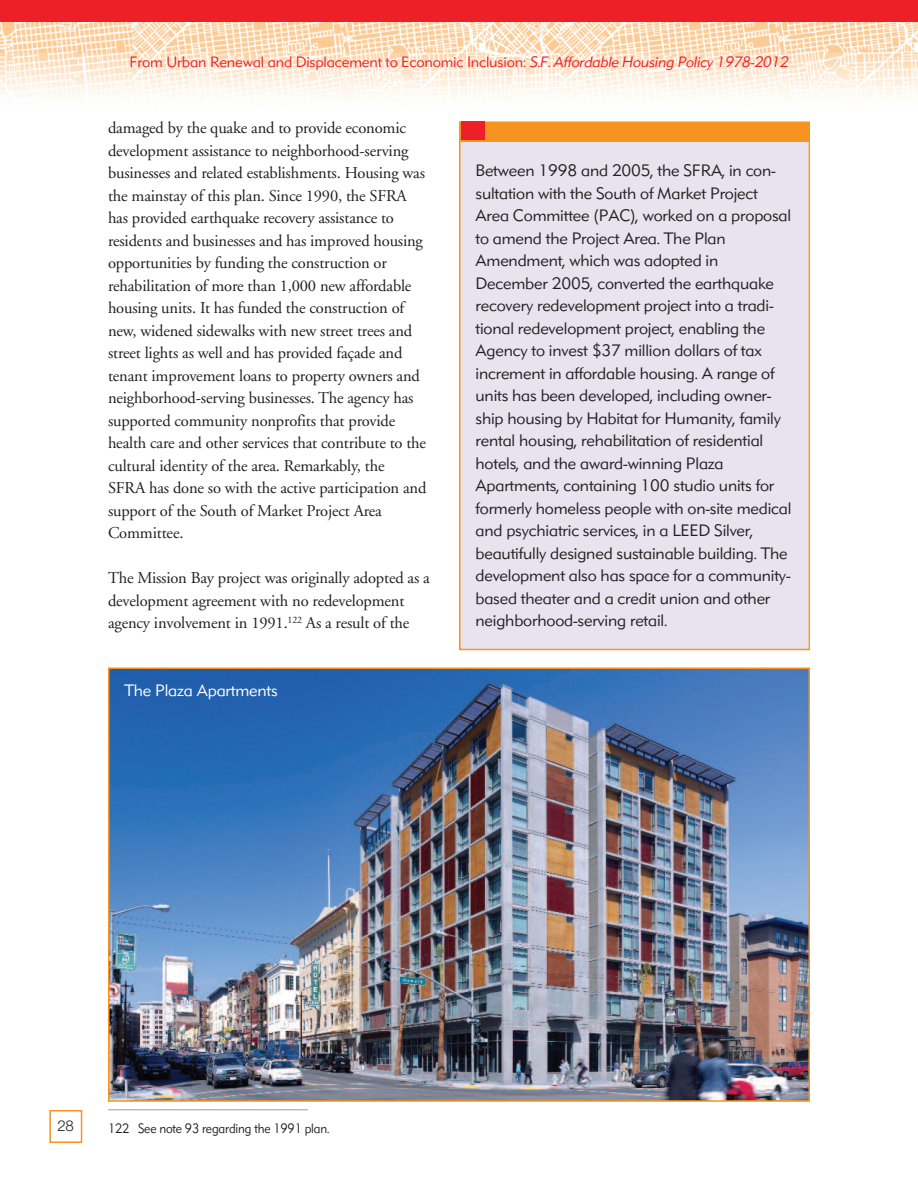
<style>
.page{position:relative;width:918px;height:1188px;background:#fff}
.page>*{position:absolute;margin:0;border:0;box-sizing:border-box;transform-origin:0 0}
.t1{font:18px "Helvetica";color:#939598}
.t2{font:16.5px/22.5px "Adobe Garamond";letter-spacing:-.01em;color:#231f20}
.t3{font:300 16.5px/22.5px "Metro Sans";letter-spacing:-.01em;color:#231f20}
.t4{font:300 16.5px "Metro Sans";letter-spacing:-.01em;color:#fff}
.t5{font:300 15px "Metro Sans";letter-spacing:-.01em;color:#ee2027}
.t6{font:300 15px "Helvetica Neue";color:#231f20}
.t7{font:300 13.5px "Metro Sans";letter-spacing:-.01em;color:#231f20;scale:.9 1}
.s1{font-style:italic}
</style>
<div class="page">
<img style="left:0;top:21px;width:918px;height:77px">
<div style="left:0;top:0;width:918px;height:21px;background:#ee2027"></div>
<div style="left:49px;top:1110px;width:33px;height:33px;border:2px solid #f79320"></div>
<img style="left:111px;top:671px;width:696px;height:428px">
<div style="left:108px;top:668px;width:702px;height:434px;border:2px solid #f79320"></div>
<div style="left:460px;top:123px;width:348px;height:526px;background:#e9e2ef"></div>
<div style="left:459px;top:122px;width:351px;height:528px;border:2px solid #f79320"></div>
<div style="left:460px;top:123px;width:350px;height:19px;background:#f79320"></div>
<div style="left:461px;top:122px;width:23px;height:18px;background:#ee2027"></div>
<p class="t5" style="left:130px;top:56px;width:660px">From Urban Renewal and Displacement to Economic Inclusion: <span class="s1">S.F. Affordable Housing Policy 1978-2012</span></p>
<p class="t2" style="left:108px;top:118px;width:320px">damaged by the quake and to provide economic development assistance to neighborhood-serving businesses and related establishments. Housing was the mainstay of this plan. Since 1990, the SFRA has provided earthquake recovery assistance to residents and businesses and has improved housing opportunities by funding the construction or rehabilitation of more than 1,000 new affordable housing units. It has funded the construction of new, widened sidewalks with new street trees and street lights as well and has provided façade and tenant improvement loans to property owners and neighborhood-serving businesses. The agency has supported community nonprofits that provide health care and other services that contribute to the cultural identity of the area. Remarkably, the<br>SFRA has done so with the active participation and support of the South of Market Project Area Committee.</p>
<p class="t2" style="left:108px;top:568px;width:323px">The Mission Bay project was originally adopted as a development agreement with no redevelopment agency involvement in 1991.<sup>122</sup> As a result of the</p>
<p class="t4" style="left:124px;top:684px;width:155px">The Plaza Apartments</p>
<p class="t3" style="left:476px;top:161px;width:318px">Between 1998 and 2005, the SFRA, in con&shy;sultation with the South of Market Project Area Committee (PAC), worked on a proposal to amend the Project Area. The Plan Amendment, which was adopted in December 2005, converted the earthquake recovery redevelopment project into a tradi&shy;tional redevelopment project, enabling the Agency to invest $37 million dollars of tax increment in affordable housing. A range of units has been developed, including owner&shy;ship housing by Habitat for Humanity, family rental housing, rehabilitation of residential hotels, and the award-winning Plaza Apartments, containing 100 studio units for formerly homeless people with on-site medical and psychiatric services, in a LEED Silver, beautifully designed sustainable building. The development also has space for a community&shy;based theater and a credit union and other neighborhood-serving retail.</p>
<p class="t6" style="left:57px;top:1121px;width:18px">28</p>
<p class="t1" style="left:108px;top:1091px;width:202px">____________________</p>
<p class="t7" style="left:108px;top:1124px;width:248px">122 See note 93 regarding the 1991 plan.</p>
</div>
